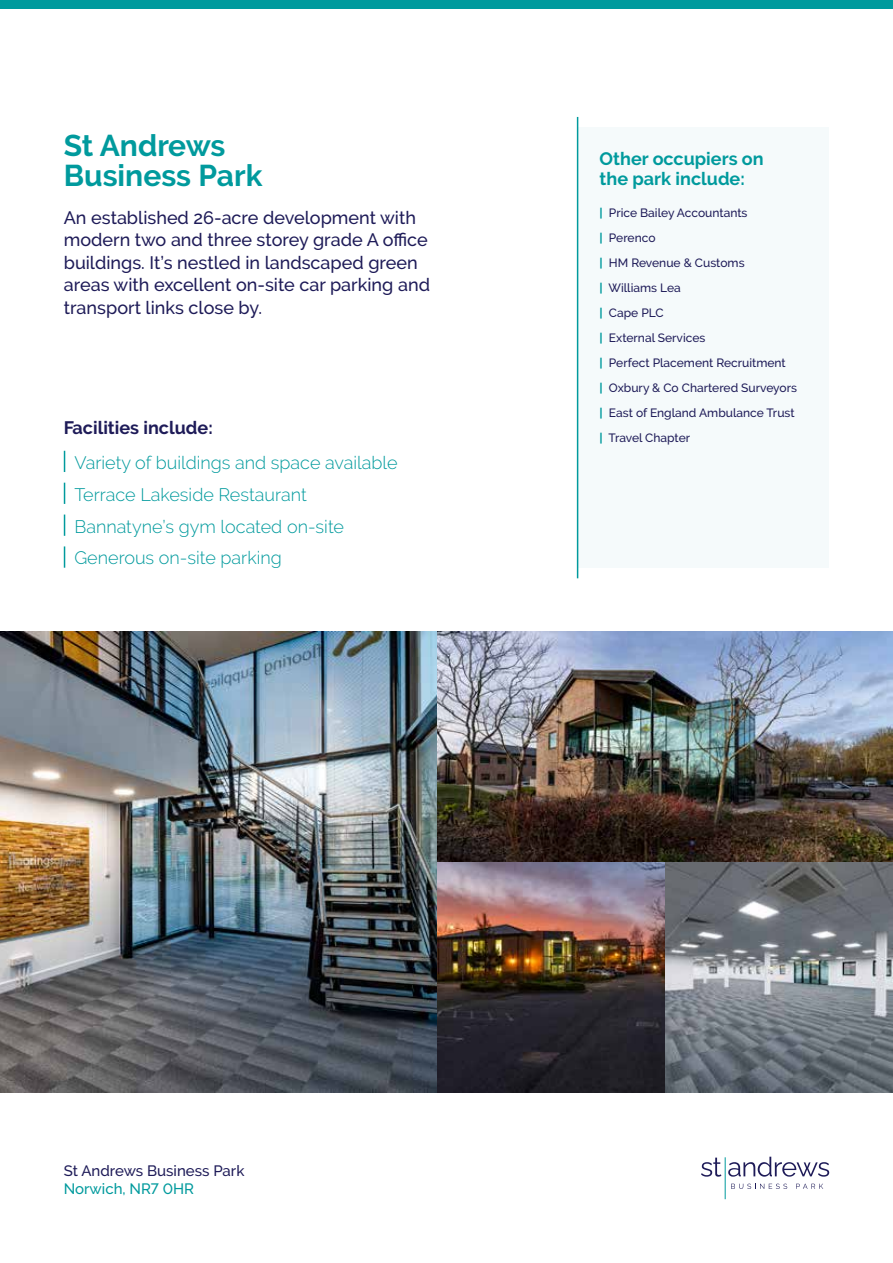
<style>
.page{position:relative;width:893px;height:1263px;background:#fff}
.page>*{position:absolute;margin:0;border:0;box-sizing:border-box;transform-origin:0 0}
.t1{font:700 30px/30px "Raleway";color:#009a9d}
.t2{font:500 18px/22.5px "Raleway";color:#1e1b58}
.t3{font:300 18px/32px "Raleway";color:#009a9d}
.t4{font:700 18px/19.5px "Raleway";color:#009a9d}
.t5{font:700 18px "Raleway";color:#1e1b58}
.t6{font:500 15px "Raleway";color:#1e1b58}
.t7{font:500 15px "Raleway";color:#009a9d}
.t8{font:500 12px/25px "Raleway";color:#1e1b58}
.s1{font-weight:700;color:#009a9d}
</style>
<div class="page">
<div style="left:578px;top:128px;width:251px;height:440px;background:#f5fafb"></div>
<div style="left:0;top:0;width:893px;height:9px;background:#009a9d"></div>
<hr style="left:725px;top:1157px;width:1px;height:42px;background:#009a9d">
<svg style="left:731px;top:1184px;width:56px;height:5px"></svg>
<svg style="left:796px;top:1184px;width:27px;height:5px"></svg>
<svg style="left:701px;top:1157px;width:20px;height:20px"></svg>
<svg style="left:728px;top:1157px;width:101px;height:20px"></svg>
<svg style="left:64px;top:451px;width:1px;height:21px"></svg>
<svg style="left:64px;top:483px;width:1px;height:21px"></svg>
<svg style="left:64px;top:514px;width:1px;height:22px"></svg>
<svg style="left:64px;top:546px;width:1px;height:22px"></svg>
<hr style="left:577px;top:117px;width:1px;height:461px;background:#009a9d">
<img style="left:0;top:631px;width:893px;height:462px">
<h1 class="t1" style="left:64px;top:130px;width:200px">St Andrews<br>Business Park</h1>
<h2 class="t2" style="left:64px;top:206px;width:368px">An established 26-acre development with modern two and three storey grade A office buildings. It’s nestled in landscaped green areas with excellent on-site car parking and transport links close by.</h2>
<p class="t8" style="left:600px;top:201px;width:199px"><span class="s1">|</span> Price Bailey Accountants<br><span class="s1">|</span> Perenco<br><span class="s1">|</span> HM Revenue &amp; Customs<br><span class="s1">|</span> Williams Lea<br><span class="s1">|</span> Cape PLC<br><span class="s1">|</span> External Services<br><span class="s1">|</span> Perfect Placement Recruitment<br><span class="s1">|</span> Oxbury &amp; Co Chartered Surveyors <span class="s1">|</span> East of England Ambulance Trust <span class="s1">|</span> Travel Chapter</p>
<h2 class="t3" style="left:74px;top:446px;width:325px">Variety of buildings and space available<br>Terrace Lakeside Restaurant<br>Bannatyne’s gym located on-site<br>Generous on-site parking</h2>
<h2 class="t4" style="left:600px;top:149px;width:166px">Other occupiers on the park include:</h2>
<h2 class="t5" style="left:64px;top:417px;width:151px">Facilities include:</h2>
<p class="t6" style="left:64px;top:1162px;width:182px">St Andrews Business Park</p>
<p class="t7" style="left:64px;top:1180px;width:132px">Norwich, NR7 0HR</p>
</div>
